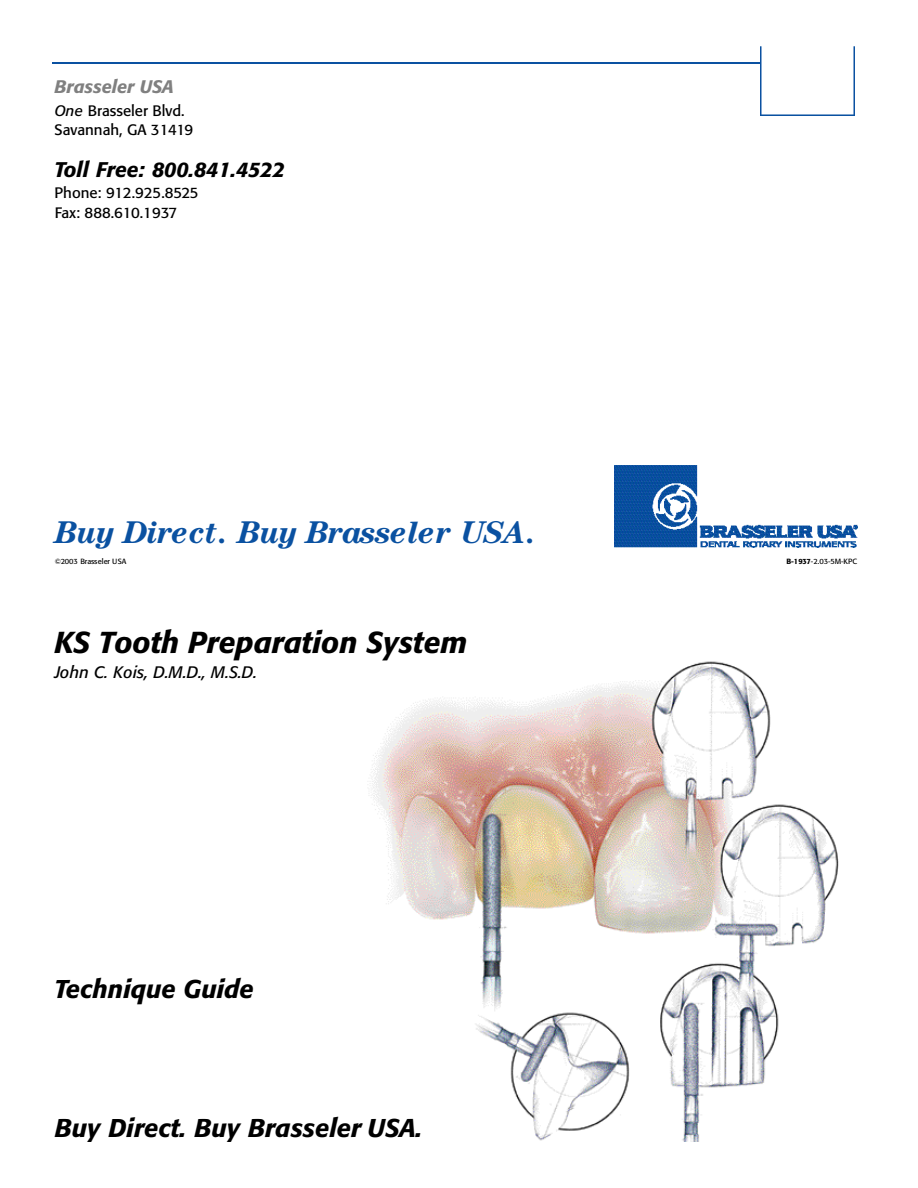
<style>
.page{position:relative;width:918px;height:1188px;background:#fff}
.page>*{position:absolute;margin:0;border:0;box-sizing:border-box;transform-origin:0 0}
.t1{font:italic 700 31.5px "Century";color:#0a51a1}
.t2{font:italic 500 30px "Formata";color:#000}
.t3{font:italic 500 25.5px "Formata";color:#000}
.t4{font:italic 500 21px "Formata";color:#000}
.t5{font:italic 500 18px "Formata";color:#808080}
.t6{font:italic 16.5px "Formata";color:#000}
.t7{font:15px/19.2px "Formata";color:#000}
.t8{font:7.5px "Formata";color:#000}
.s1{font-style:italic}
.s2{font-weight:500}
</style>
<div class="page">
<img style="left:370px;top:661px;width:469px;height:481px">
<img style="left:614px;top:465px;width:244px;height:83px">
<hr style="left:53px;top:62px;width:712px;height:2px;background:#0a51a1">
<img style="left:760px;top:46px;width:95px;height:69px">
<p class="t5" style="left:55px;top:78px;width:121px">Brasseler USA</p>
<p class="t7" style="left:55px;top:102px;width:140px"><span class="s1">One</span> Brasseler Blvd.<br>Savannah, GA 31419</p>
<h3 class="t4" style="left:55px;top:160px;width:232px">Toll Free: 800.841.4522</h3>
<p class="t7" style="left:55px;top:185px;width:146px">Phone: 912.925.8525<br>Fax: 888.610.1937</p>
<h1 class="t1" style="left:55px;top:522px;width:482px">Buy Direct. Buy Brasseler USA.</h1>
<p class="t8" style="left:55px;top:558px;width:73px">© 2003 Brasseler US A</p>
<p class="t8" style="left:787px;top:558px;width:72px"><span class="s2">B - 19 37</span>- 2 . 0 3 - 5 M - K P C</p>
<h2 class="t2" style="left:55px;top:629px;width:414px">KS Tooth Preparation System</h2>
<p class="t6" style="left:55px;top:665px;width:204px">John C. Kois, D.M.D., M.S.D.</p>
<h3 class="t3" style="left:55px;top:978px;width:201px">Technique Guide</h3>
<h3 class="t3" style="left:55px;top:1117px;width:369px">Buy Direct. Buy Brasseler USA.</h3>
</div>
